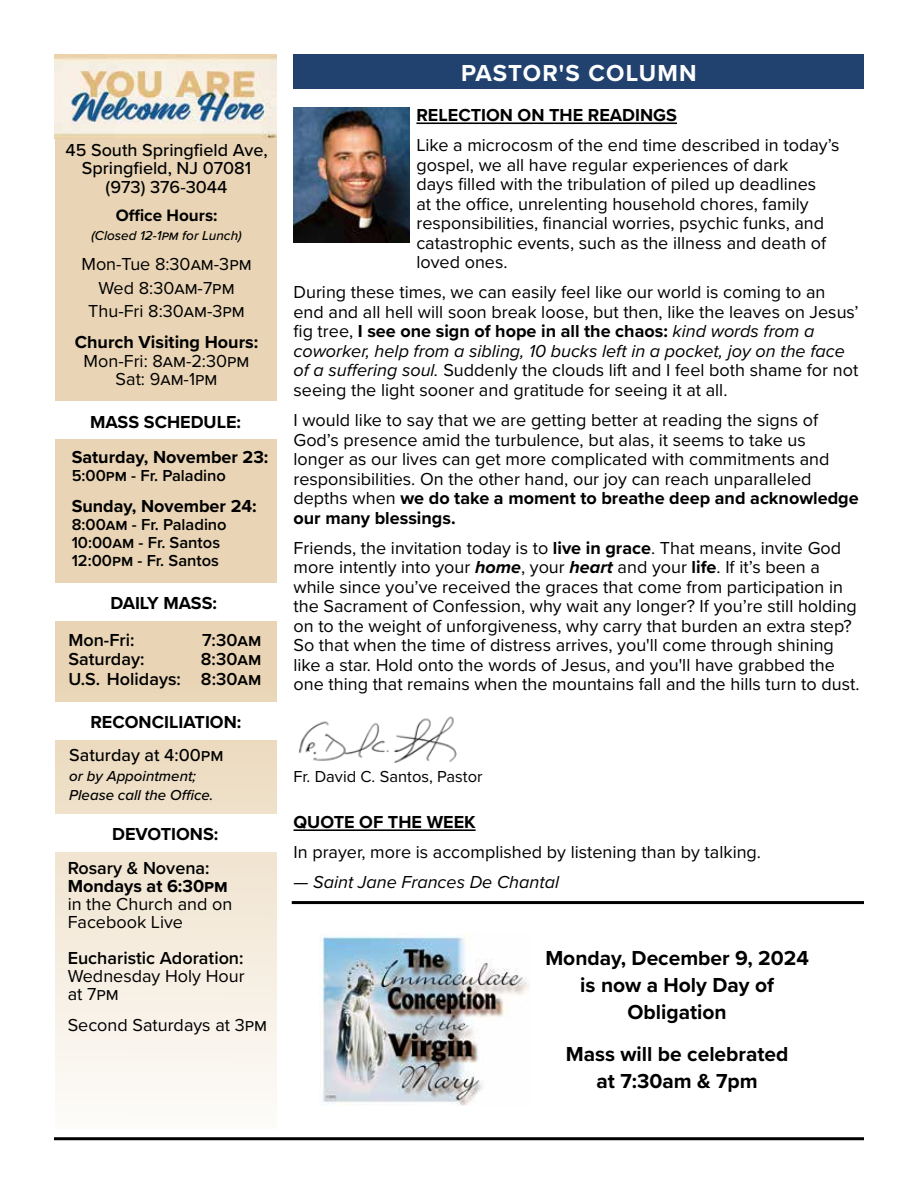
<style>
.page{position:relative;width:918px;height:1195px;background:#fff}
.page>*{position:absolute;margin:0;border:0;box-sizing:border-box;transform-origin:0 0}
.t1{font:700 24px "Proxima Nova";letter-spacing:.045em;color:#fff}
.t2{font:700 21px/27px "Proxima Nova";color:#000;text-align:center}
.t3{font:18px/19.5px "Proxima Nova";color:#000}
.t4{font:700 18px "Proxima Nova";color:#000}
.t5{font:600 18px/19.5px "Proxima Nova";color:#000;text-align:right}
.t6{font:500 18px/18.8px "Proxima Nova";color:#000;text-align:center}
.t7{font:italic 18px "Proxima Nova";color:#000}
.t8{font:700 17.1px "Proxima Nova";color:#000}
.t9{font:600 16.5px/18px "Proxima Nova";color:#000}
.t10{font:16.5px "Proxima Nova";color:#000}
.t11{font:italic 500 15px/19.5px "Proxima Nova";color:#000}
.t12{font:italic 500 13.5px "Proxima Nova";color:#000}
.s1{font-weight:700}
.s2{font-style:italic}
.s3{font-weight:700;font-style:italic}
</style>
<div class="page">
<svg style="left:55px;top:139px;width:221px;height:956px;background:#edddc4"></svg>
<div style="left:54px;top:401px;width:224px;height:37px;background:#fff"></div>
<div style="left:55px;top:583px;width:223px;height:38px;background:#fff"></div>
<div style="left:54px;top:702px;width:224px;height:37px;background:#fff"></div>
<div style="left:54px;top:814px;width:224px;height:38px;background:#fff"></div>
<img style="left:54px;top:54px;width:222px;height:85px">
<div style="left:294px;top:54px;width:570px;height:35px;background:#21426f"></div>
<img style="left:298px;top:716px;width:159px;height:47px">
<hr style="left:416px;top:122px;width:261px;height:2px;background:#000">
<hr style="left:294px;top:829px;width:182px;height:2px;background:#000">
<hr style="left:54px;top:1137px;width:810px;height:3px;background:#000">
<img style="left:293px;top:107px;width:117px;height:135px">
<img style="left:320px;top:933px;width:208px;height:173px">
<hr style="left:292px;top:901px;width:572px;height:3px;background:#000">
<p class="t6" style="left:65px;top:140px;width:204px">45 South Springfield Ave,<br>Springfield, NJ 07081 (973) 376-3044</p>
<p class="t8" style="left:116px;top:202px;width:103px">Office Hours:</p>
<p class="t12" style="left:91px;top:225px;width:152px">(Closed 12-1pm for Lunch)</p>
<p class="t3" style="left:81px;top:252px;width:172px;line-height:23.2px;text-align:center">Mon-Tue 8:30am-3pm<br>Wed 8:30am-7pm<br>Thu-Fri 8:30am-3pm</p>
<p class="t4" style="left:75px;top:328px;width:185px">Church Visiting Hours:</p>
<p class="t3" style="left:84px;top:350px;width:167px;line-height:18.8px;text-align:center">Mon-Fri: 8am-2:30pm<br>Sat: 9am-1pm</p>
<p class="t4" style="left:90px;top:408px;width:153px">MASS SCHEDULE:</p>
<p class="t4" style="left:72px;top:443px;width:198px">Saturday, November 23:</p>
<p class="t9" style="left:72px;top:466px;width:156px">5:00pm - Fr. Paladino</p>
<p class="t4" style="left:72px;top:493px;width:187px">Sunday, November 24:</p>
<p class="t9" style="left:72px;top:515px;width:157px">8:00am - Fr. Paladino<br>10:00am - Fr. Santos<br>12:00pm - Fr. Santos</p>
<p class="t4" style="left:110px;top:589px;width:108px">DAILY MASS:</p>
<p class="t5" style="left:68px;top:629px;width:68px">Mon-Fri:</p>
<p class="t5" style="left:202px;top:629px;width:61px">7:30am</p>
<p class="t5" style="left:68px;top:649px;width:78px">Saturday:</p>
<p class="t5" style="left:68px;top:649px;width:194px">8:30am<br>U.S. Holidays: 8:30am</p>
<p class="t4" style="left:90px;top:708px;width:152px">RECONCILIATION:</p>
<p class="t6" style="left:69px;top:745px;width:156px">Saturday at 4:00pm</p>
<p class="t11" style="left:69px;top:765px;width:146px">or by Appointment;<br>Please call the Office.</p>
<p class="t4" style="left:112px;top:820px;width:108px">DEVOTIONS:</p>
<p class="t5" style="left:68px;top:857px;width:143px">Rosary &amp; Novena:</p>
<p class="t4" style="left:68px;top:872px;width:162px">Mondays at 6:30pm</p>
<p class="t3" style="left:68px;top:894px;width:166px;line-height:18px">in the Church and on<br>Facebook Live</p>
<p class="t5" style="left:68px;top:947px;width:177px">Eucharistic Adoration:</p>
<p class="t3" style="left:68px;top:966px;width:178px;line-height:18px">Wednesday Holy Hour at 7pm</p>
<p class="t3" style="left:68px;top:1015px;width:201px">Second Saturdays at 3pm</p>
<h1 class="t1" style="left:461px;top:55px;width:237px">PASTOR'S COLUMN</h1>
<p class="t4" style="left:416px;top:101px;width:262px">RELECTION ON THE READINGS</p>
<p class="t3" style="left:416px;top:134px;width:425px">Like a microcosm of the end time described in today’s gospel, we all have regular experiences of dark<br>days filled with the tribulation of piled up deadlines<br>at the office, unrelenting household chores, family responsibilities, financial worries, psychic funks, and catastrophic events, such as the illness and death of loved ones.</p>
<p class="t3" style="left:294px;top:282px;width:567px">During these times, we can easily feel like our world is coming to an end and all hell will soon break loose, but then, like the leaves on Jesus’ fig tree, <span class="s1">I see one sign of hope in all the chaos:</span> <span class="s2">kind words from a coworker, help from a sibling, 10 bucks left in a pocket, joy on the face of a suffering soul.</span> Suddenly the clouds lift and I feel both shame for not seeing the light sooner and gratitude for seeing it at all.</p>
<p class="t3" style="left:294px;top:409px;width:567px">I would like to say that we are getting better at reading the signs of God’s presence amid the turbulence, but alas, it seems to take us longer as our lives can get more complicated with commitments and responsibilities. On the other hand, our joy can reach unparalleled depths when <span class="s1">we do take a moment to breathe deep and acknowledge our many blessings.</span></p>
<p class="t3" style="left:294px;top:537px;width:568px">Friends, the invitation today is to <span class="s1">live in grace</span>. That means, invite God more intently into your <span class="s3">home</span>, your <span class="s3">heart</span> and your <span class="s1">life</span>. If it’s been a while since you’ve received the graces that come from participation in the Sacrament of Confession, why wait any longer? If you’re still holding on to the weight of unforgiveness, why carry that burden an extra step?<br>So that when the time of distress arrives, you'll come through shining like a star. Hold onto the words of Jesus, and you'll have grabbed the one thing that remains when the mountains fall and the hills turn to dust.</p>
<p class="t10" style="left:294px;top:764px;width:191px">Fr. David C. Santos, Pastor</p>
<p class="t4" style="left:294px;top:808px;width:184px">QUOTE OF THE WEEK</p>
<p class="t3" style="left:294px;top:841px;width:469px">In prayer, more is accomplished by listening than by talking.</p>
<p class="t7" style="left:294px;top:869px;width:267px">— Saint Jane Frances De Chantal</p>
<p class="t2" style="left:545px;top:944px;width:265px">Monday, December 9, 2024 is now a Holy Day of<br>Obligation</p>
<p class="t2" style="left:566px;top:1040px;width:224px">Mass will be celebrated at 7:30am &amp; 7pm</p>
</div>
